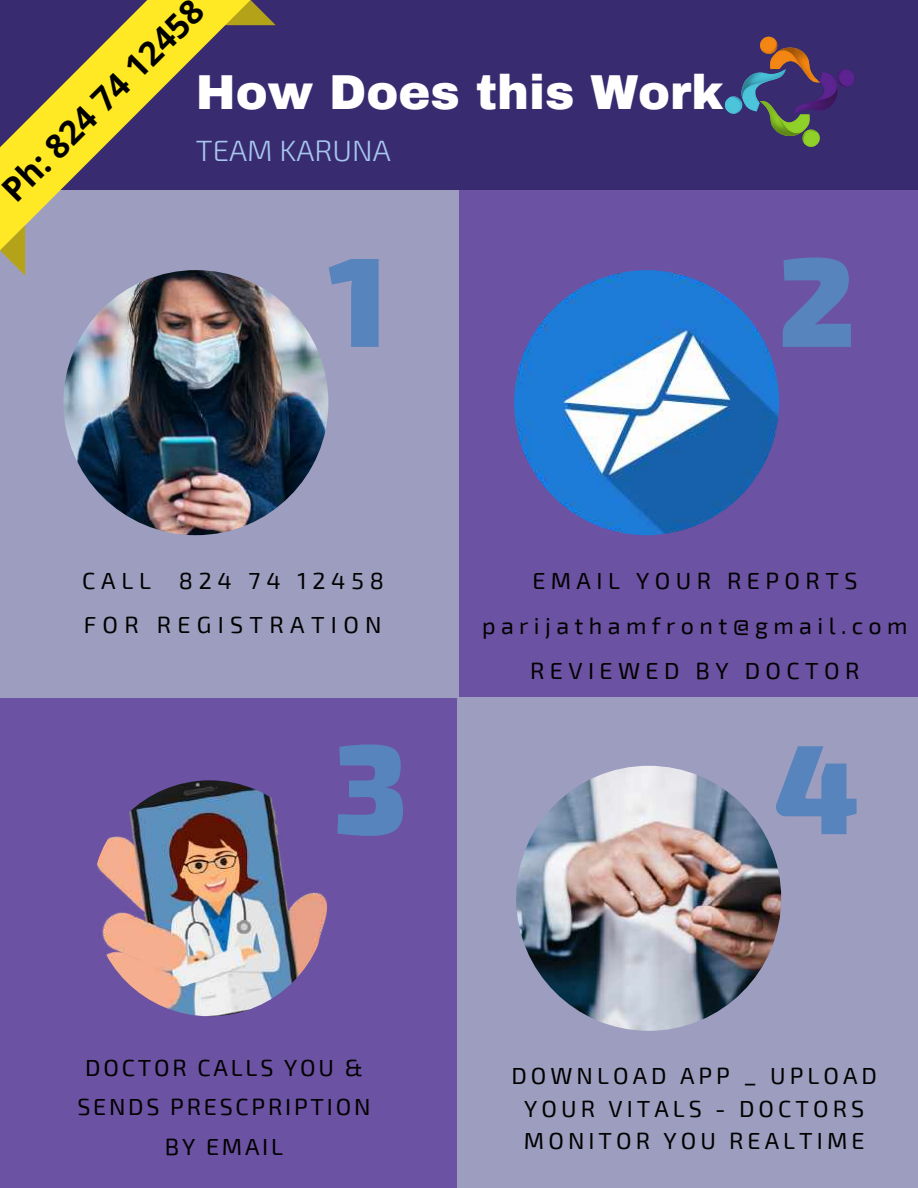
<style>
.page{position:relative;width:918px;height:1188px;background:#392b70}
.page>*{position:absolute;margin:0;border:0;box-sizing:border-box;transform-origin:0 0}
.t1{font:900 127.35px "Exo 2";color:#5784bd}
.t2{font:900 48px "Archivo";color:#fff}
.t3{font:700 33.45px "Open Sans";color:#000}
.t4{font:300 29.4px "Exo 2";color:#a7c7ef}
.t5{font:23.25px/44.7px "Exo 2";letter-spacing:.235em;color:#000;text-align:center}
.t6{font:23.25px/32.5px "Exo 2";letter-spacing:.175em;color:#000;text-align:center}
.t7{font:23.25px/39.5px "Exo 2";letter-spacing:.12em;color:#000;text-align:center}
.t8{font:23.25px/44.4px "Exo 2";letter-spacing:.27em;color:#000}
</style>
<div class="page">
<div style="left:0;top:696px;width:459px;height:492px;background:#6c52a2"></div>
<div style="left:0;top:190px;width:459px;height:508px;background:#9d9dbf"></div>
<img style="left:92px;top:780px;width:236px;height:236px;border-radius:50%">
<div style="left:459px;top:190px;width:459px;height:508px;background:#6c52a2"></div>
<div style="left:458px;top:698px;width:460px;height:490px;background:#9d9dbf"></div>
<img style="left:516px;top:766px;width:265px;height:265px;border-radius:50%">
<img style="left:63px;top:270px;width:265px;height:265px;border-radius:50%">
<img style="left:514px;top:270px;width:265px;height:265px;border-radius:50%">
<img style="left:724px;top:36px;width:131px;height:111px">
<svg style="left:0;top:0;width:276px;height:276px"></svg>
<h3 class="t3" style="left:-9px;top:179px;width:271px;rotate:-45deg">Ph: 824 74 12458</h3>
<h2 class="t2" style="left:196px;top:67px;width:529px">How Does this Work</h2>
<p class="t4" style="left:196px;top:132px;width:196px">TEAM KARUNA</p>
<h1 class="t1" style="left:328px;top:217px;width:61px">1</h1>
<h1 class="t1" style="left:779px;top:217px;width:78px">2</h1>
<p class="t8" style="left:82px;top:558px;width:303px">CALL 824 74 12458<br>FOR REGISTRATION</p>
<p class="t5" style="left:482px;top:558px;width:427px">EMAIL YOUR REPORTS parijathamfront@gmail.com<br>REVIEWED BY DOCTOR</p>
<h1 class="t1" style="left:334px;top:704px;width:75px">3</h1>
<h1 class="t1" style="left:775px;top:704px;width:85px">4</h1>
<p class="t7" style="left:77px;top:1047px;width:295px">DOCTOR CALLS YOU &amp;<br>SENDS PRESCPRIPTION<br>BY EMAIL</p>
<p class="t6" style="left:511px;top:1059px;width:367px">DOWNLOAD APP _ UPLOAD<br>YOUR VITALS - DOCTORS<br>MONITOR YOU REALTIME</p>
</div>
